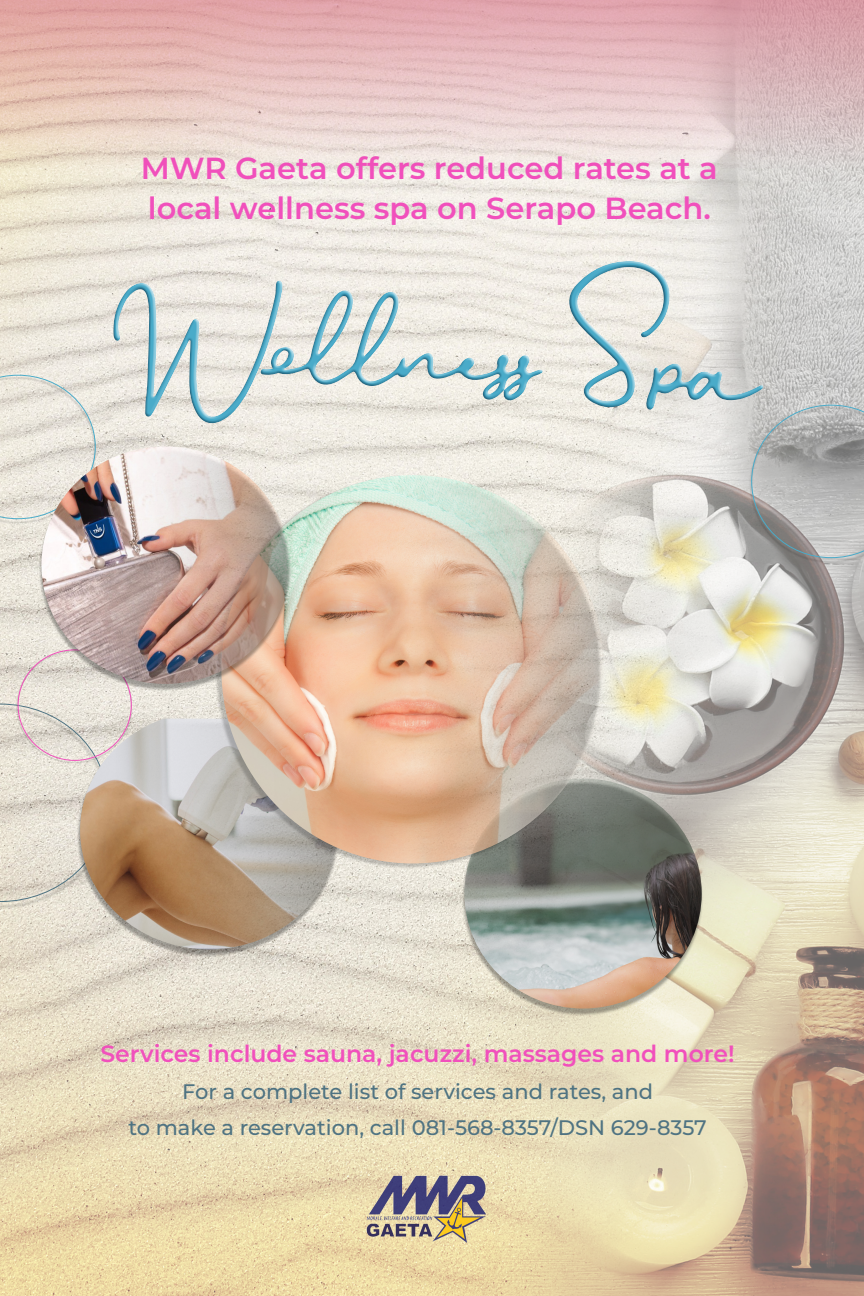
<style>
.page{position:relative;width:864px;height:1296px;background:#fff}
.page>*{position:absolute;margin:0;border:0;box-sizing:border-box;transform-origin:0 0}
.t1{font:600 30.5px "Montserrat";color:#f150bc}
.t2{font:600 23.5px "Montserrat";color:#f150bc}
.t3{font:500 21px "Montserrat";color:#4f7382}
</style>
<div class="page">
<img style="left:0;top:168px;width:864px;height:1128px">
<div style="left:0;top:706px;width:110px;height:203px;background:#000;opacity:.75"></div>
<svg style="left:0;top:704px;width:77px;height:198px;background:#e2dcd0"></svg>
<div style="left:0;top:377px;width:97px;height:147px;background:#000;opacity:.75"></div>
<svg style="left:0;top:375px;width:95px;height:144px;background:#e5e2d9"></svg>
<div style="left:749px;top:407px;width:115px;height:156px;background:#000;opacity:.75"></div>
<div style="left:17px;top:651px;width:115px;height:113px;background:#000;opacity:.75"></div>
<svg style="left:567px;top:261px;width:297px;height:297px;background:#c8c7c3"></svg>
<svg style="left:113px;top:245px;width:655px;height:191px;background:#e8e5de"></svg>
<svg style="left:110px;top:249px;width:657px;height:191px;background:#dce0dc"></svg>
<div style="left:77px;top:721px;width:263px;height:236px;background:#000;opacity:.33"></div>
<img style="left:80px;top:719px;width:258px;height:230px">
<div style="left:461px;top:781px;width:243px;height:235px;background:#000;opacity:.33"></div>
<img style="left:464px;top:778px;width:238px;height:231px">
<div style="left:215px;top:475px;width:388px;height:394px;background:#000;opacity:.21"></div>
<img style="left:221px;top:475px;width:383px;height:388px">
<div style="left:38px;top:449px;width:254px;height:243px;background:#000;opacity:.33"></div>
<img style="left:41px;top:446px;width:249px;height:238px">
<img style="left:359px;top:1163px;width:135px;height:88px">
<svg style="left:0;top:0;width:864px;height:168px;background:#e4c2c0"></svg>
<p class="t1" style="left:141px;top:146px;width:578px">MWR Gaeta offers reduced rates at a</p>
<p class="t1" style="left:148px;top:187px;width:564px">local wellness spa on Serapo Beach.</p>
<p class="t2" style="left:100px;top:1037px;width:636px">Services include sauna, jacuzzi, massages and more!</p>
<p class="t3" style="left:182px;top:1077px;width:472px">For a complete list of services and rates, and</p>
<p class="t3" style="left:128px;top:1113px;width:580px">to make a reservation, call 081-568-8357/DSN 629-8357</p>
</div>
